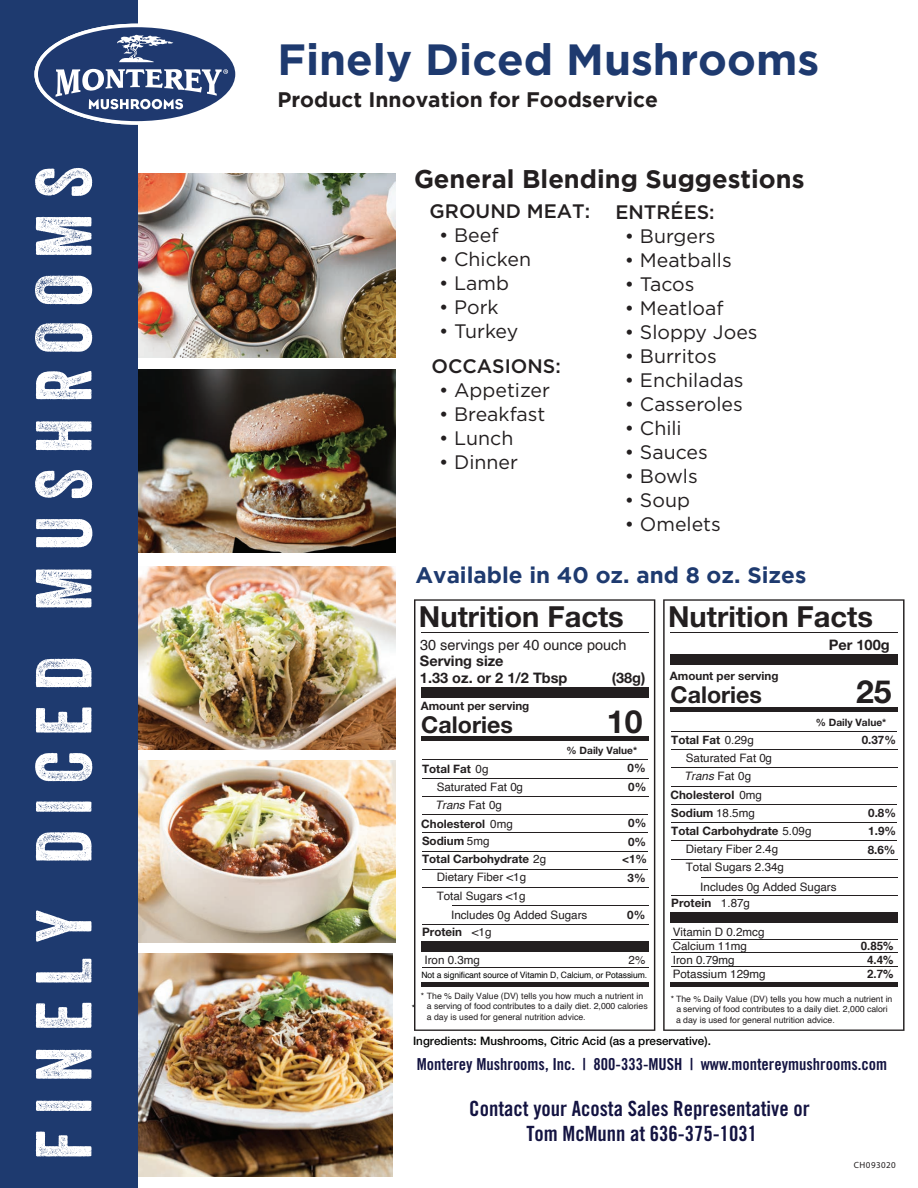
<style>
.page{position:relative;width:918px;height:1188px;background:#fff}
.page>*{position:absolute;margin:0;border:0;box-sizing:border-box;transform-origin:0 0}
.t1{font:76.5px "Veneer";letter-spacing:.2em;color:#fff}
.t2{font:700 43.5px "Gotham";color:#1e3a6f}
.t3{font:700 31.95px "Helvetica Neue LT Std";color:#231f20}
.t4{font:700 29.1px "Helvetica Neue LT Std";color:#231f20}
.t5{font:700 25.5px "Gotham";color:#231f20}
.t6{font:700 23.25px "Helvetica Neue LT Std";color:#231f20}
.t7{font:700 22.5px "Gotham";color:#1e3a6f}
.t8{font:21px/25.2px "Trade Gothic Bold Cond Twenty";color:#131341;text-align:center}
.t9{font:700 21px "Gotham";color:#231f20}
.t10{font:19.5px "Gotham";color:#231f20}
.t11{font:500 19.5px "Gotham";color:#231f20}
.t12{font:16.5px "Trade Gothic Bold Cond Twenty";color:#131341}
.t13{font:700 14.55px/16.5px "Helvetica Neue LT Std";color:#231f20}
.t14{font:14.55px "Helvetica";color:#231f20}
.t15{font:500 11.7px "Helvetica Neue LT Std";color:#040504}
.t16{font:11.55px/18.1px "Helvetica";color:#231f20}
.t17{font:700 11.55px/18.3px "Helvetica Neue LT Std";color:#231f20}
.t18{font:700 11.55px "Helvetica";color:#231f20}
.t19{font:700 10.2px "Helvetica Neue LT Std";color:#231f20}
.t20{font:9px "Myriad Pro";letter-spacing:.05em;color:#231f20}
.t21{font:8.7px/10.2px "Helvetica";color:#231f20}
.t22{font:8.7px "Helvetica";letter-spacing:-.01em;color:#040504}
.s1{font-family:"Helvetica";font-weight:400}
.s2{font-style:italic}
</style>
<div class="page">
<img style="left:138px;top:173px;width:258px;height:184px">
<img style="left:138px;top:761px;width:258px;height:181px">
<img style="left:138px;top:369px;width:257px;height:184px">
<img style="left:138px;top:954px;width:255px;height:222px">
<img style="left:138px;top:566px;width:258px;height:183px">
<div style="left:0;top:0;width:138px;height:1188px;background:#1e3a6f"></div>
<div style="left:36px;top:25px;width:201px;height:98px;background:#1f396f;border-radius:50%"></div>
<div style="left:34px;top:24px;width:205px;height:101px;border:4px solid #fff;border-radius:50%"></div>
<svg style="left:117px;top:34px;width:56px;height:28px"></svg>
<svg style="left:56px;top:69px;width:172px;height:40px"></svg>
<svg style="left:414px;top:599px;width:241px;height:432px"></svg>
<hr style="left:422px;top:778px;width:226px;height:1px;background:#231f20">
<hr style="left:422px;top:760px;width:226px;height:1px;background:#231f20">
<hr style="left:422px;top:869px;width:226px;height:1px;background:#231f20">
<hr style="left:422px;top:887px;width:226px;height:1px;background:#231f20">
<hr style="left:422px;top:796px;width:226px;height:1px;background:#231f20">
<hr style="left:452px;top:906px;width:196px;height:1px;background:#231f20">
<hr style="left:422px;top:924px;width:226px;height:1px;background:#231f20">
<hr style="left:422px;top:814px;width:226px;height:1px;background:#231f20">
<hr style="left:422px;top:851px;width:226px;height:1px;background:#231f20">
<hr style="left:422px;top:833px;width:226px;height:1px;background:#231f20">
<div style="left:421px;top:941px;width:227px;height:10px;background:#231f20"></div>
<hr style="left:421px;top:983px;width:227px;height:4px;background:#231f20">
<svg style="left:663px;top:599px;width:242px;height:432px"></svg>
<hr style="left:671px;top:749px;width:226px;height:1px;background:#231f20">
<hr style="left:671px;top:731px;width:226px;height:1px;background:#231f20">
<hr style="left:671px;top:841px;width:226px;height:1px;background:#231f20">
<hr style="left:671px;top:859px;width:226px;height:1px;background:#231f20">
<hr style="left:671px;top:768px;width:226px;height:1px;background:#231f20">
<hr style="left:701px;top:877px;width:196px;height:1px;background:#231f20">
<hr style="left:671px;top:895px;width:226px;height:1px;background:#231f20">
<hr style="left:671px;top:939px;width:226px;height:1px;background:#231f20">
<hr style="left:671px;top:953px;width:226px;height:1px;background:#231f20">
<hr style="left:671px;top:966px;width:226px;height:1px;background:#231f20">
<hr style="left:671px;top:786px;width:226px;height:1px;background:#231f20">
<hr style="left:671px;top:822px;width:226px;height:1px;background:#231f20">
<hr style="left:671px;top:804px;width:226px;height:1px;background:#231f20">
<div style="left:670px;top:913px;width:228px;height:10px;background:#231f20"></div>
<hr style="left:670px;top:983px;width:228px;height:4px;background:#231f20">
<hr style="left:422px;top:967px;width:226px;height:1px;background:#231f20">
<h1 class="t1" style="left:17px;top:1160px;width:995px;rotate:-90deg">FINELY DICED MUSHROOMS</h1>
<h2 class="t2" style="left:278px;top:34px;width:543px">Finely Diced Mushrooms</h2>
<h3 class="t9" style="left:278px;top:87px;width:382px">Product Innovation for Foodservice</h3>
<h3 class="t5" style="left:414px;top:164px;width:392px">General Blending Suggestions</h3>
<h3 class="t11" style="left:430px;top:200px;width:162px">GROUND MEAT:</h3>
<h3 class="t10" style="left:439px;top:224px;width:61px">• Beef</h3>
<h3 class="t10" style="left:439px;top:248px;width:94px">• Chicken</h3>
<h3 class="t10" style="left:439px;top:273px;width:72px">• Lamb</h3>
<h3 class="t10" style="left:439px;top:297px;width:61px">• Pork</h3>
<h3 class="t10" style="left:439px;top:321px;width:81px">• Turkey</h3>
<h3 class="t11" style="left:432px;top:355px;width:131px">OCCASIONS:</h3>
<h3 class="t10" style="left:439px;top:379px;width:113px">• Appetizer</h3>
<h3 class="t10" style="left:439px;top:403px;width:108px">• Breakfast</h3>
<h3 class="t10" style="left:439px;top:427px;width:76px">• Lunch</h3>
<h3 class="t10" style="left:439px;top:451px;width:81px">• Dinner</h3>
<h3 class="t11" style="left:615px;top:201px;width:101px">ENTRÉES:</h3>
<h3 class="t10" style="left:625px;top:225px;width:92px">• Burgers</h3>
<h3 class="t10" style="left:625px;top:249px;width:108px">• Meatballs</h3>
<h3 class="t10" style="left:625px;top:273px;width:71px">• Tacos</h3>
<h3 class="t10" style="left:625px;top:297px;width:100px">• Meatloaf</h3>
<h3 class="t10" style="left:625px;top:321px;width:134px">• Sloppy Joes</h3>
<h3 class="t10" style="left:625px;top:345px;width:94px">• Burritos</h3>
<h3 class="t10" style="left:625px;top:369px;width:120px">• Enchiladas</h3>
<h3 class="t10" style="left:625px;top:393px;width:120px">• Casseroles</h3>
<h3 class="t10" style="left:625px;top:417px;width:58px">• Chili</h3>
<h3 class="t10" style="left:625px;top:441px;width:85px">• Sauces</h3>
<h3 class="t10" style="left:625px;top:465px;width:74px">• Bowls</h3>
<h3 class="t10" style="left:625px;top:489px;width:67px">• Soup</h3>
<h3 class="t10" style="left:625px;top:513px;width:98px">• Omelets</h3>
<h3 class="t7" style="left:415px;top:563px;width:393px">Available in 40 oz. and 8 oz. Sizes</h3>
<h3 class="t4" style="left:419px;top:599px;width:206px">Nutrition Facts</h3>
<h3 class="t14" style="left:420px;top:633px;width:208px">30 servings per 40 ounce pouch</h3>
<h3 class="t13" style="left:420px;top:653px;width:149px">Serving size<br>1.33 oz. or 2 1/2 Tbsp</h3>
<h3 class="t13" style="left:612px;top:669px;width:35px">(38g)</h3>
<h3 class="t17" style="left:421px;top:697px;width:110px">Amount per serving</h3>
<h3 class="t6" style="left:421px;top:710px;width:93px">Calories</h3>
<h3 class="t3" style="left:607px;top:701px;width:37px">10</h3>
<p class="t19" style="left:567px;top:744px;width:72px">% Daily Value*</p>
<h3 class="t17" style="left:422px;top:759px;width:68px">Total Fat <span class="s1">0g</span></h3>
<h3 class="t16" style="left:435px;top:778px;width:89px">Saturated Fat 0g<br><span class="s2">Trans</span> Fat 0g</h3>
<h3 class="t17" style="left:421px;top:814px;width:93px">Cholesterol <span class="s1">0mg</span></h3>
<h3 class="t17" style="left:422px;top:850px;width:126px">Total Carbohydrate <span class="s1">2g</span></h3>
<h3 class="t16" style="left:437px;top:869px;width:91px">Dietary Fiber &lt;1g<br>Total Sugars &lt;1g</h3>
<h3 class="t16" style="left:451px;top:906px;width:138px">Includes 0g Added Sugars</h3>
<h3 class="t17" style="left:422px;top:922px;width:71px">Protein <span class="s1">&lt;1g</span></h3>
<h3 class="t17" style="left:422px;top:832px;width:69px">Sodium <span class="s1">5mg</span></h3>
<h3 class="t17" style="left:628px;top:758px;width:20px;line-height:18.8px">0%<br>0%</h3>
<h3 class="t17" style="left:622px;top:814px;width:27px;text-align:center">0%<br>0% &lt;1%<br>3%</h3>
<h3 class="t17" style="left:627px;top:905px;width:20px">0%</h3>
<h3 class="t16" style="left:424px;top:951px;width:57px">Iron 0.3mg</h3>
<h3 class="t16" style="left:629px;top:951px;width:18px">2%</h3>
<p class="t22" style="left:421px;top:968px;width:227px">Not a significant source of Vitamin D, Calcium, or Potassium.</p>
<p class="t21" style="left:427px;top:991px;width:222px;text-indent:-6px">* The % Daily Value (DV) tells you how much a nutrient in a serving of food contributes to a daily diet. 2,000 calories a day is used for general nutrition advice.</p>
<p class="t22" style="left:412px;top:1002px;width:5px">*</p>
<h3 class="t4" style="left:668px;top:599px;width:206px">Nutrition Facts</h3>
<h3 class="t13" style="left:829px;top:637px;width:62px">Per 100g</h3>
<h3 class="t17" style="left:670px;top:667px;width:110px">Amount per serving</h3>
<h3 class="t6" style="left:670px;top:680px;width:93px">Calories</h3>
<h3 class="t3" style="left:856px;top:671px;width:37px">25</h3>
<h3 class="t17" style="left:671px;top:731px;width:84px">Total Fat <span class="s1">0.29g</span></h3>
<p class="t19" style="left:816px;top:716px;width:72px">% Daily Value*</p>
<h3 class="t17" style="left:862px;top:730px;width:36px">0.37%</h3>
<h3 class="t16" style="left:684px;top:749px;width:89px">Saturated Fat 0g<br><span class="s2">Trans</span> Fat 0g</h3>
<h3 class="t17" style="left:670px;top:786px;width:93px">Cholesterol <span class="s1">0mg</span></h3>
<h3 class="t17" style="left:671px;top:821px;width:142px">Total Carbohydrate <span class="s1">5.09g</span></h3>
<h3 class="t16" style="left:686px;top:840px;width:100px">Dietary Fiber 2.4g<br>Total Sugars 2.34g</h3>
<h3 class="t17" style="left:671px;top:803px;width:85px">Sodium <span class="s1">18.5mg</span></h3>
<h3 class="t16" style="left:700px;top:878px;width:138px">Includes 0g Added Sugars</h3>
<h3 class="t17" style="left:671px;top:894px;width:80px">Protein <span class="s1">1.87g</span></h3>
<h3 class="t16" style="left:673px;top:925px;width:93px;line-height:14px">Vitamin D 0.2mcg<br>Calcium 11mg</h3>
<h3 class="t17" style="left:868px;top:804px;width:30px;text-align:justify">0.8% 1.9% 8.6%</h3>
<h3 class="t18" style="left:861px;top:937px;width:34px">0.85%</h3>
<h3 class="t16" style="left:673px;top:951px;width:64px">Iron 0.79mg</h3>
<h3 class="t18" style="left:867px;top:951px;width:28px">4.4%</h3>
<h3 class="t16" style="left:673px;top:965px;width:94px">Potassium 129mg</h3>
<h3 class="t18" style="left:867px;top:965px;width:28px">2.7%</h3>
<p class="t21" style="left:676px;top:994px;width:218px;text-indent:-5px">* The % Daily Value (DV) tells you how much a nutrient in a serving of food contributes to a daily diet. 2,000 calori a day is used for general nutrition advice.</p>
<h3 class="t15" style="left:413px;top:1033px;width:299px">Ingredients: Mushrooms, Citric Acid (as a preservative).</h3>
<h3 class="t12" style="left:417px;top:1054px;width:472px">Monterey Mushrooms, Inc. | 800-333-MUSH | www.montereymushrooms.com</h3>
<h3 class="t8" style="left:469px;top:1095px;width:342px">Contact your Acosta Sales Representative or<br>Tom McMunn at 636-375-1031</h3>
<p class="t20" style="left:854px;top:1160px;width:43px">CH093020</p>
</div>
